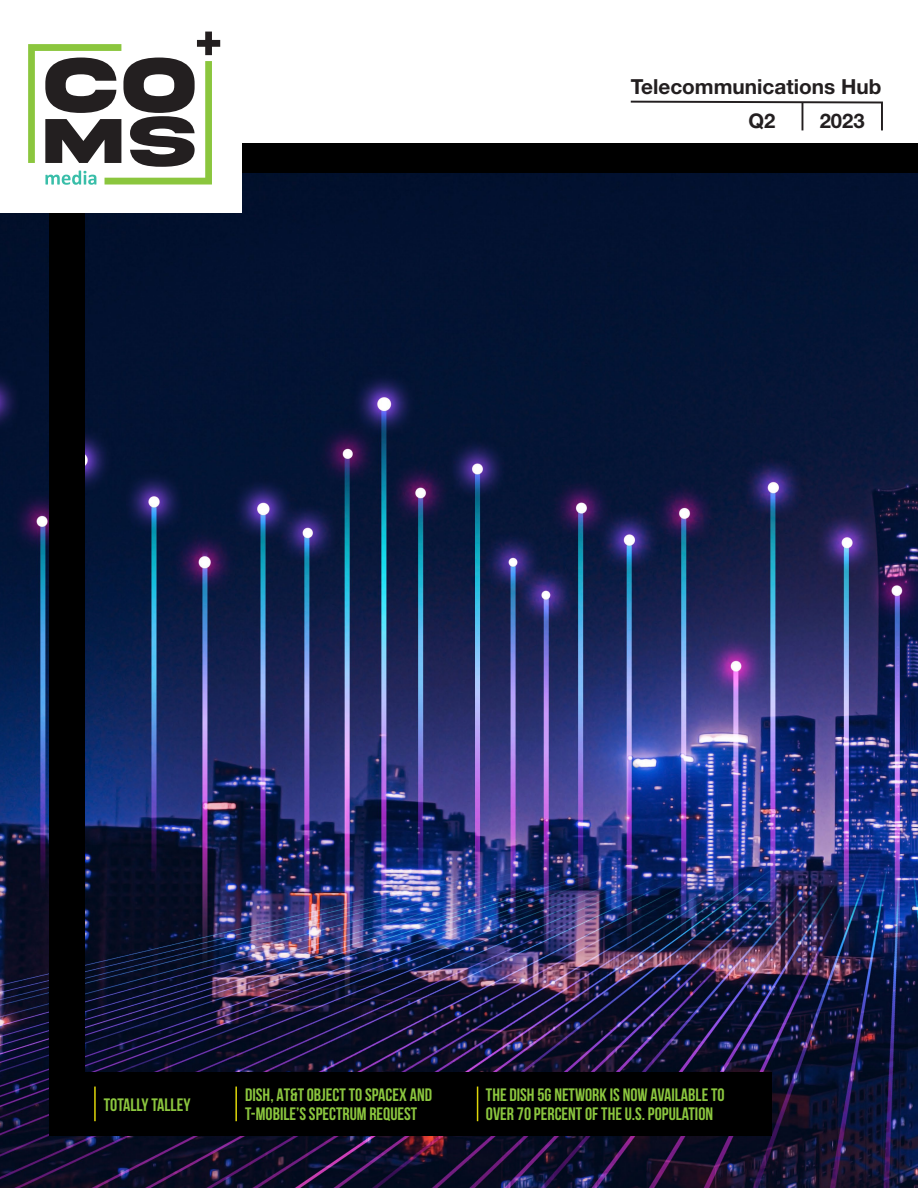
<style>
.page{position:relative;width:918px;height:1188px;background:#fff}
.page>*{position:absolute;margin:0;border:0;box-sizing:border-box;transform-origin:0 0}
.t1{font:700 20.7px "Helvetica Neue LT Std";color:#231f20}
.t2{font:700 20.25px "Helvetica Neue LT Std";color:#231f20}
.t3{font:700 18px/19.5px "Bebas Neue";color:#8bc63e}
</style>
<div class="page">
<img style="left:0;top:173px;width:918px;height:1015px">
<div style="left:0;top:144px;width:918px;height:29px;background:#000"></div>
<div style="left:49px;top:212px;width:36px;height:907px;background:#000"></div>
<div style="left:49px;top:1072px;width:723px;height:64px;background:#000"></div>
<div style="left:0;top:0;width:241px;height:212px;background:#fff"></div>
<hr style="left:94px;top:1087px;width:2px;height:34px;background:#e0d709">
<hr style="left:235px;top:1087px;width:2px;height:34px;background:#e0d709">
<hr style="left:477px;top:1087px;width:1px;height:34px;background:#e0d709">
<svg style="left:630px;top:100px;width:253px;height:31px"></svg>
<svg style="left:28px;top:32px;width:192px;height:153px"></svg>
<p class="t1" style="left:631px;top:74px;width:252px">Telecommunications Hub</p>
<p class="t2" style="left:749px;top:108px;width:28px">Q2</p>
<p class="t2" style="left:820px;top:108px;width:46px">2023</p>
<p class="t3" style="left:104px;top:1094px;width:88px">TOTALLY TALLEY</p>
<p class="t3" style="left:245px;top:1085px;width:188px">DISH, AT&amp;T OBJECT TO SPACEX AND<br>T-MOBILE’S SPECTRUM REQUEST</p>
<p class="t3" style="left:486px;top:1085px;width:240px">THE DISH 5G NETWORK IS NOW AVAILABLE TO<br>OVER 70 PERCENT OF THE U.S. POPULATION</p>
</div>
